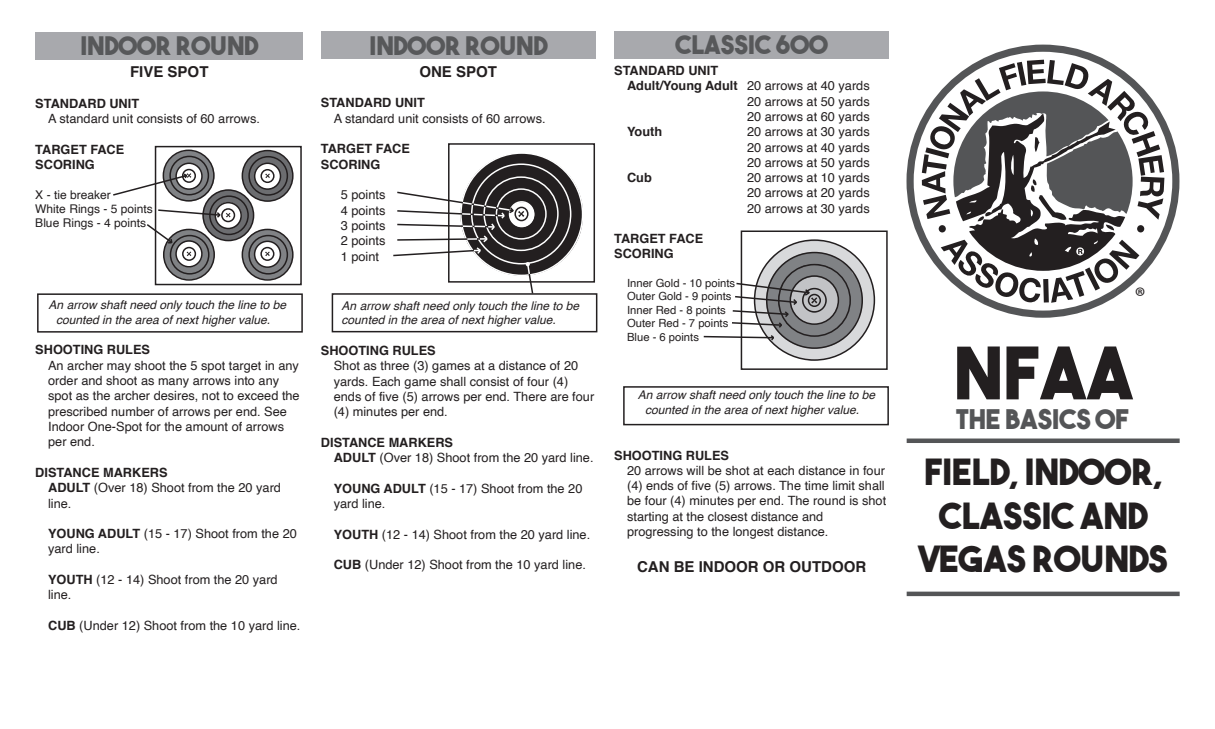
<style>
.page{position:relative;width:1215px;height:729px;background:#fff}
.page>*{position:absolute;margin:0;border:0;box-sizing:border-box;transform-origin:0 0}
.t1{font:72px "The Bold Font";color:#231f20}
.t2{font:36px/43.2px "The Bold Font";color:#231f20;text-align:center}
.t3{font:27px "The Bold Font";color:#545557}
.t4{font:25.65px "Myriad Pro";color:#231f20}
.t5{font:25.5px "The Bold Font";color:#57585a}
.t6{font:700 15px "Helvetica";color:#231f20}
.t7{font:12.75px/15.3px "Helvetica";color:#231f20}
.t8{font:700 12.75px/15.3px "Helvetica";color:#231f20}
.t9{font:italic 12px/14.4px "Helvetica";color:#231f20}
.t10{font:12px/14.4px "Helvetica";color:#231f20}
.t11{font:11.25px/13.5px "Helvetica";color:#231f20}
.s1{font-weight:700}
</style>
<div class="page">
<svg style="left:907px;top:45px;width:272px;height:273px"></svg>
<svg style="left:922px;top:60px;width:242px;height:243px"></svg>
<div style="left:907px;top:438px;width:273px;height:5px;background:#545557"></div>
<div style="left:907px;top:591px;width:273px;height:5px;background:#545557"></div>
<div style="left:321px;top:32px;width:274px;height:27px;background:#a8a9ad"></div>
<div style="left:614px;top:31px;width:275px;height:28px;background:#a8a9ad"></div>
<div style="left:448px;top:143px;width:147px;height:139px;border:2px solid #231f20"></div>
<div style="left:332px;top:293px;width:265px;height:39px;border:2px solid #231f20"></div>
<svg style="left:392px;top:151px;width:193px;height:144px"></svg>
<div style="left:623px;top:386px;width:266px;height:39px;border:2px solid #231f20"></div>
<div style="left:741px;top:230px;width:147px;height:140px;border:2px solid #231f20"></div>
<div style="left:35px;top:32px;width:268px;height:27px;background:#a8a9ad"></div>
<div style="left:37px;top:293px;width:266px;height:39px;border:2px solid #231f20"></div>
<div style="left:155px;top:146px;width:147px;height:139px;border:2px solid #231f20"></div>
<svg style="left:703px;top:240px;width:171px;height:121px"></svg>
<svg style="left:113px;top:150px;width:180px;height:129px"></svg>
<h3 class="t5" style="left:80px;top:29px;width:179px">INDOOR ROUND</h3>
<p class="t6" style="left:130px;top:60px;width:80px">FIVE SPOT</p>
<p class="t8" style="left:35px;top:96px;width:105px">STANDARD UNIT</p>
<p class="t7" style="left:48px;top:111px;width:213px">A standard unit consists of 60 arrows.</p>
<p class="t8" style="left:35px;top:142px;width:91px">TARGET FACE<br>SCORING</p>
<p class="t10" style="left:35px;top:187px;width:119px">X - tie breaker<br>White Rings - 5 points<br>Blue Rings - 4 points</p>
<p class="t9" style="left:56px;top:298px;width:232px;text-indent:-7px">An arrow shaft need only touch the line to be counted in the area of next higher value.</p>
<p class="t8" style="left:35px;top:342px;width:116px">SHOOTING RULES</p>
<p class="t7" style="left:48px;top:358px;width:253px">An archer may shoot the 5 spot target in any order and shoot as many arrows into any spot as the archer desires, not to exceed the prescribed number of arrows per end. See Indoor One-Spot for the amount of arrows per end.</p>
<p class="t7" style="left:48px;top:465px;width:234px;text-indent:-13px"><span class="s1">DISTANCE MARKERS<br>ADULT</span> (Over 18) Shoot from the 20 yard line.</p>
<p class="t7" style="left:48px;top:526px;width:250px"><span class="s1">YOUNG ADULT</span> (15 - 17) Shoot from the 20 yard line.</p>
<p class="t7" style="left:48px;top:572px;width:231px"><span class="s1">YOUTH</span> (12 - 14) Shoot from the 20 yard line.</p>
<p class="t7" style="left:48px;top:618px;width:254px"><span class="s1">CUB</span> (Under 12) Shoot from the 10 yard line.</p>
<h3 class="t5" style="left:370px;top:29px;width:179px">INDOOR ROUND</h3>
<p class="t6" style="left:419px;top:59px;width:79px">ONE SPOT</p>
<p class="t8" style="left:321px;top:95px;width:105px">STANDARD UNIT</p>
<p class="t7" style="left:334px;top:111px;width:213px">A standard unit consists of 60 arrows.</p>
<p class="t8" style="left:321px;top:141px;width:91px">TARGET FACE<br>SCORING</p>
<p class="t7" style="left:341px;top:187px;width:46px;text-align:justify">5 points 4 points 3 points 2 points 1 point</p>
<p class="t9" style="left:342px;top:299px;width:239px">An arrow shaft need only touch the line to be counted in the area of next higher value.</p>
<p class="t8" style="left:321px;top:343px;width:116px">SHOOTING RULES</p>
<p class="t7" style="left:334px;top:358px;width:262px">Shot as three (3) games at a distance of 20 yards. Each game shall consist of four (4) ends of five (5) arrows per end. There are four (4) minutes per end.</p>
<p class="t7" style="left:334px;top:435px;width:261px;text-indent:-13px"><span class="s1">DISTANCE MARKERS<br>ADULT</span> (Over 18) Shoot from the 20 yard line.</p>
<p class="t7" style="left:334px;top:481px;width:250px"><span class="s1">YOUNG ADULT</span> (15 - 17) Shoot from the 20 yard line.</p>
<p class="t7" style="left:334px;top:527px;width:258px"><span class="s1">YOUTH</span> (12 - 14) Shoot from the 20 yard line.</p>
<p class="t7" style="left:334px;top:557px;width:254px"><span class="s1">CUB</span> (Under 12) Shoot from the 10 yard line.</p>
<h3 class="t5" style="left:675px;top:29px;width:154px">CLASSIC 600</h3>
<p class="t8" style="left:614px;top:63px;width:105px">STANDARD UNIT</p>
<p class="t7" style="left:627px;top:79px;width:244px"><span class="s1">Adult/Young Adult</span> 20 arrows at 40 yards</p>
<p class="t7" style="left:747px;top:94px;width:124px">20 arrows at 50 yards</p>
<p class="t7" style="left:747px;top:109px;width:124px">20 arrows at 60 yards</p>
<p class="t8" style="left:627px;top:124px;width:37px">Youth</p>
<p class="t7" style="left:747px;top:124px;width:124px;text-align:justify">20 arrows at 30 yards 20 arrows at 40 yards 20 arrows at 50 yards</p>
<p class="t8" style="left:627px;top:170px;width:26px">Cub</p>
<p class="t7" style="left:747px;top:170px;width:124px;text-align:justify">20 arrows at 10 yards 20 arrows at 20 yards 20 arrows at 30 yards</p>
<p class="t8" style="left:614px;top:230px;width:91px">TARGET FACE<br>SCORING</p>
<p class="t11" style="left:627px;top:276px;width:110px">Inner Gold - 10 points<br>Outer Gold - 9 points<br>Inner Red - 8 points<br>Outer Red - 7 points<br>Blue - 6 points</p>
<p class="t9" style="left:645px;top:388px;width:232px;text-indent:-7px">An arrow shaft need only touch the line to be counted in the area of next higher value.</p>
<p class="t8" style="left:614px;top:447px;width:116px">SHOOTING RULES</p>
<p class="t7" style="left:627px;top:463px;width:261px">20 arrows will be shot at each distance in four (4) ends of five (5) arrows. The time limit shall be four (4) minutes per end. The round is shot starting at the closest distance and progressing to the longest distance.</p>
<p class="t6" style="left:637px;top:554px;width:231px">CAN BE INDOOR OR OUTDOOR</p>
<h3 class="t4" style="left:1135px;top:280px;width:12px">®</h3>
<h1 class="t1" style="left:954px;top:327px;width:181px">NFAA</h1>
<h3 class="t3" style="left:956px;top:402px;width:175px">THE BASICS OF</h3>
<h2 class="t2" style="left:919px;top:450px;width:250px">FIELD, INDOOR,<br>CLASSIC AND<br>VEGAS ROUNDS</h2>
</div>
